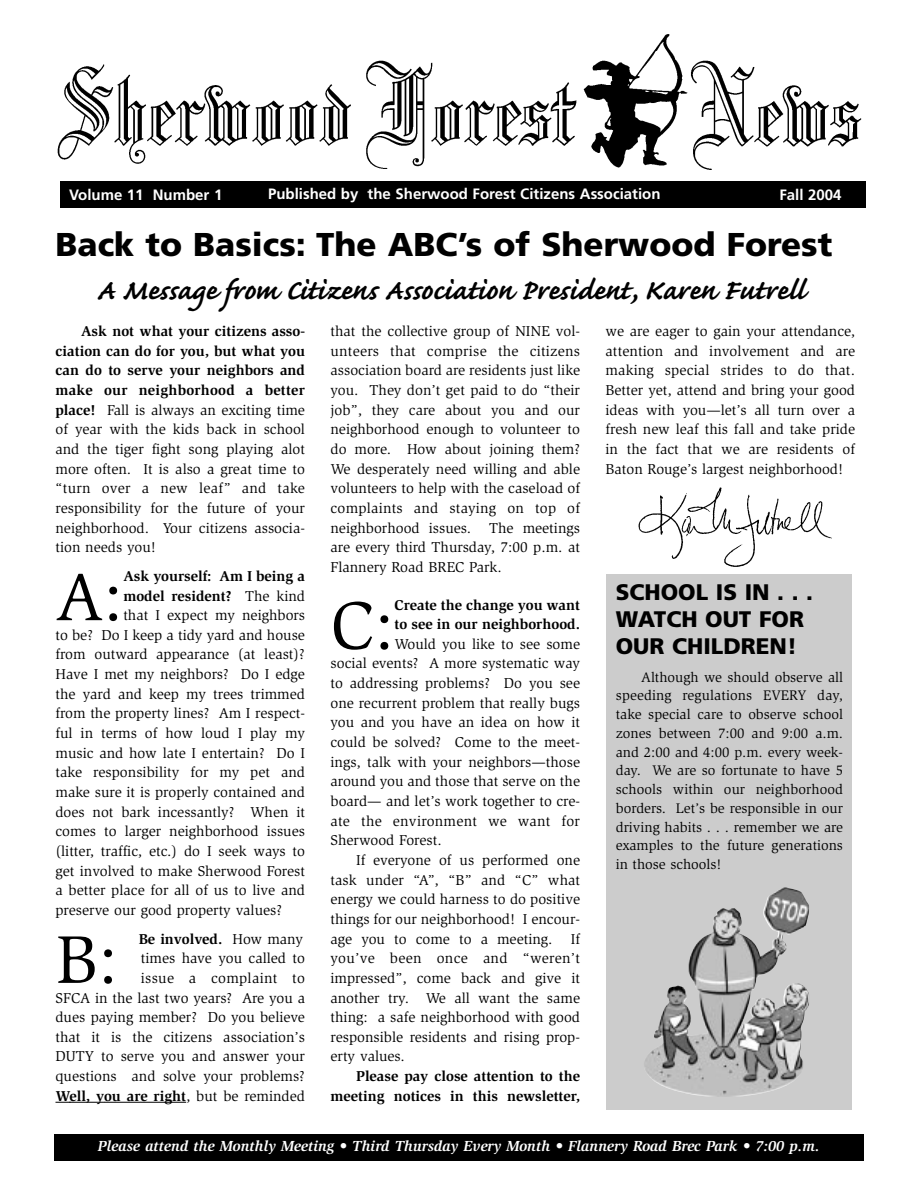
<style>
.page{position:relative;width:918px;height:1188px;background:#fff}
.page>*{position:absolute;margin:0;border:0;box-sizing:border-box;transform-origin:0 0}
.t1{font:69.3px "Slimbach";color:#000}
.t2{font:700 36px "Caflisch Script";letter-spacing:-.005em;color:#000}
.t3{font:900 33px "Frutiger";color:#000}
.t4{font:900 22.5px/27px "Frutiger";color:#000}
.t5{font:italic 700 15px "Slimbach";color:#fff}
.t6{font:700 15px "Frutiger";color:#fff}
.t7{font:14.7px/19.6px "Slimbach";color:#000;text-align:justify}
.t8{font:700 14.7px/19.6px "Slimbach";color:#000}
.t9{font:14.25px/18.8px "Slimbach";color:#000;text-align:justify}
.s1{font-weight:700}
.s2{font-weight:400}
</style>
<div class="page">
<svg style="left:56px;top:1102px;width:13px;height:1px"></svg>
<hr style="left:69px;top:1102px;width:35px;height:1px;background:#000">
<hr style="left:104px;top:1102px;width:37px;height:1px;background:#000">
<hr style="left:140px;top:1102px;width:46px;height:1px;background:#000">
<img style="left:58px;top:34px;width:803px;height:136px">
<div style="left:54px;top:1134px;width:810px;height:27px;background:#000"></div>
<div style="left:60px;top:182px;width:806px;height:26px;background:#000"></div>
<div style="left:607px;top:574px;width:245px;height:535px;background:#ccc"></div>
<img style="left:638px;top:487px;width:194px;height:80px">
<img style="left:644px;top:888px;width:165px;height:209px">
<p class="t6" style="left:69px;top:188px;width:155px">Volume 11 Number 1</p>
<p class="t6" style="left:268px;top:188px;width:394px">Published by the Sherwood Forest Citizens Association</p>
<p class="t6" style="left:779px;top:188px;width:64px">Fall 2004</p>
<h3 class="t3" style="left:56px;top:232px;width:778px">Back to Basics: The ABC’s of Sherwood Forest</h3>
<h2 class="t2" style="left:97px;top:277px;width:710px">A Message from Citizens Association President, Karen Futrell</h2>
<p class="t7" style="left:55px;top:322px;width:251px;text-indent:26px"><span class="s1">Ask not what your citizens asso&shy;ciation can do for you, but what you can do to serve your neighbors and make our neighborhood a better place!</span> Fall is always an exciting time of year with the kids back in school and the tiger fight song playing alot more often. It is also a great time to “turn over a new leaf” and take responsibility for the future of your neighborhood. Your citizens associa&shy;tion needs you!</p>
<h1 class="t1" style="left:56px;top:570px;width:69px">A:</h1>
<p class="t8" style="left:123px;top:567px;width:183px">Ask yourself: Am I being a</p>
<p class="t8" style="left:123px;top:587px;width:183px">model resident? <span class="s2">The kind</span></p>
<p class="t7" style="left:123px;top:607px;width:183px">that I expect my neighbors</p>
<p class="t7" style="left:56px;top:626px;width:251px">to be? Do I keep a tidy yard and house</p>
<p class="t7" style="left:56px;top:646px;width:251px">from outward appearance (at least)?</p>
<p class="t7" style="left:56px;top:665px;width:251px">Have I met my neighbors? Do I edge</p>
<p class="t7" style="left:56px;top:685px;width:251px">the yard and keep my trees trimmed</p>
<p class="t7" style="left:56px;top:705px;width:251px">from the property lines? Am I respect-</p>
<p class="t7" style="left:56px;top:724px;width:251px">ful in terms of how loud I play my</p>
<p class="t7" style="left:56px;top:744px;width:251px">music and how late I entertain? Do I</p>
<p class="t7" style="left:56px;top:764px;width:251px">take responsibility for my pet and</p>
<p class="t7" style="left:56px;top:783px;width:251px">make sure it is properly contained and</p>
<p class="t7" style="left:56px;top:803px;width:251px">does not bark incessantly? When it</p>
<p class="t7" style="left:56px;top:823px;width:251px">comes to larger neighborhood issues</p>
<p class="t7" style="left:56px;top:842px;width:251px">(litter, traffic, etc.) do I seek ways to</p>
<p class="t7" style="left:56px;top:862px;width:251px">get involved to make Sherwood Forest</p>
<p class="t7" style="left:56px;top:882px;width:251px">a better place for all of us to live and</p>
<p class="t7" style="left:56px;top:901px;width:228px">preserve our good property values?</p>
<h1 class="t1" style="left:56px;top:933px;width:64px">B:</h1>
<p class="t7" style="left:55px;top:930px;width:251px;text-align:right"><span class="s1">Be involved.</span> How many<br>times have you called to<br>issue a complaint to<br>SFCA in the last two years? Are you a dues paying member? Do you believe that it is the citizens association’s<br>DUTY to serve you and answer your questions and solve your problems?<br><span class="s1">Well, you are right</span>, but be reminded</p>
<p class="t7" style="left:331px;top:322px;width:251px">that the collective group of NINE vol&shy;unteers that comprise the citizens association board are residents just like you. They don’t get paid to do “their job”, they care about you and our neighborhood enough to volunteer to do more. How about joining them?<br>We desperately need willing and able volunteers to help with the caseload of complaints and staying on top of neighborhood issues. The meetings are every third Thursday, 7:00 p.m. at Flannery Road BREC Park.</p>
<h1 class="t1" style="left:331px;top:599px;width:66px">C:</h1>
<p class="t8" style="left:394px;top:596px;width:187px">Create the change you want to see in our neighborhood.</p>
<p class="t7" style="left:331px;top:635px;width:251px;text-indent:64px">Would you like to see some social events? A more systematic way to addressing problems? Do you see one recurrent problem that really bugs you and you have an idea on how it could be solved? Come to the meet&shy;ings, talk with your neighbors—those around you and those that serve on the board— and let’s work together to cre&shy;ate the environment we want for Sherwood Forest.</p>
<p class="t7" style="left:331px;top:851px;width:251px;text-indent:26px">If everyone of us performed one task under “A”, “B” and “C” what energy we could harness to do positive things for our neighborhood! I encour&shy;age you to come to a meeting. If you’ve been once and “weren’t impressed”, come back and give it another try. We all want the same thing: a safe neighborhood with good responsible residents and rising prop&shy;erty values.</p>
<p class="t8" style="left:331px;top:1067px;width:251px;text-align:right">Please pay close attention to the meeting notices in this newsletter,</p>
<p class="t7" style="left:606px;top:322px;width:251px">we are eager to gain your attendance, attention and involvement and are making special strides to do that.<br>Better yet, attend and bring your good ideas with you—let’s all turn over a fresh new leaf this fall and take pride in the fact that we are residents of Baton Rouge’s largest neighborhood!</p>
<h3 class="t4" style="left:616px;top:580px;width:199px">SCHOOL IS IN . . .<br>WATCH OUT FOR<br>OUR CHILDREN!</h3>
<p class="t9" style="left:616px;top:669px;width:229px;text-indent:26px">Although we should observe all speeding regulations EVERY day, take special care to observe school zones between 7:00 and 9:00 a.m. and 2:00 and 4:00 p.m. every week&shy;day. We are so fortunate to have 5 schools within our neighborhood borders. Let’s be responsible in our driving habits . . . remember we are examples to the future generations in those schools!</p>
<p class="t5" style="left:98px;top:1141px;width:724px">Please attend the Monthly Meeting • Third Thursday Every Month • Flannery Road Brec Park • 7:00 p.m.</p>
</div>
